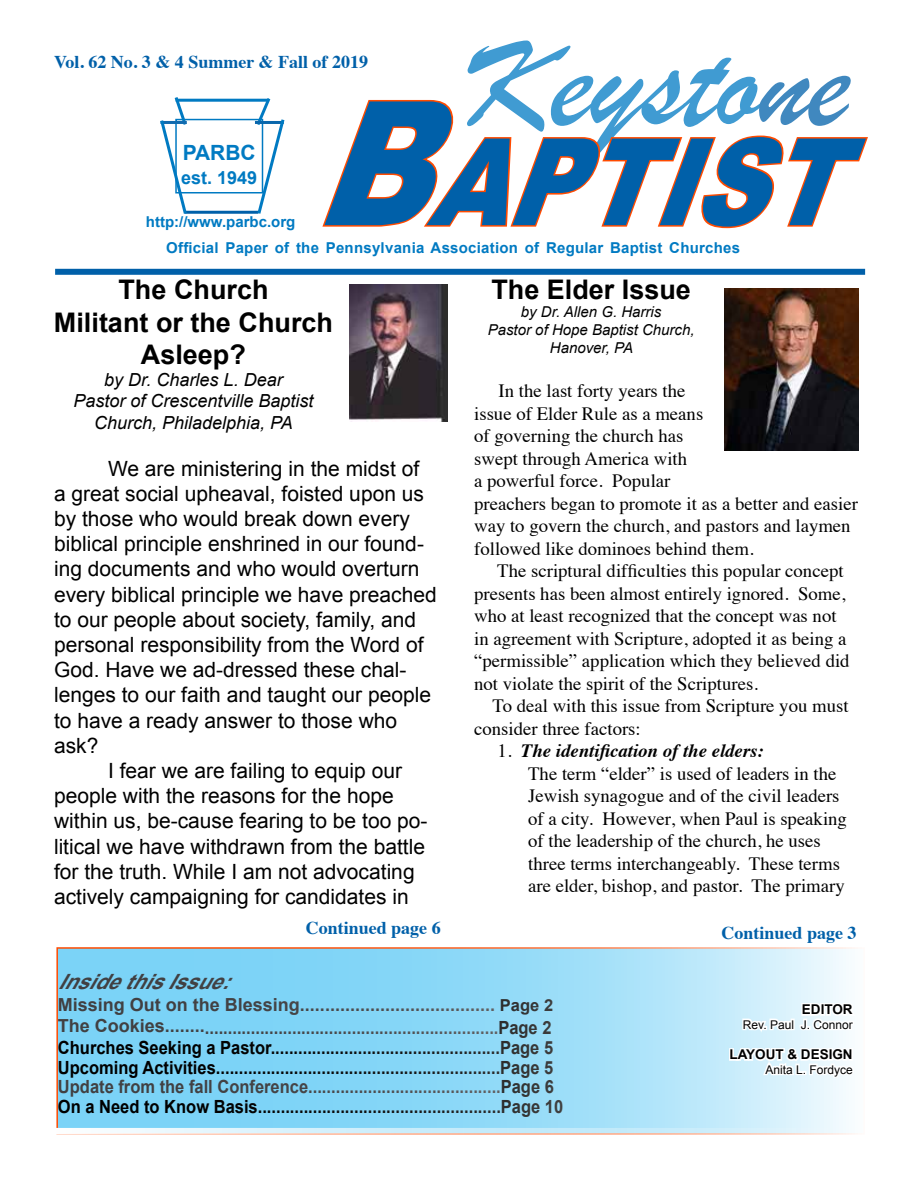
<style>
.page{position:relative;width:918px;height:1188px;background:#fff}
.page>*{position:absolute;margin:0;border:0;box-sizing:border-box;transform-origin:0 0}
.t1{font:135px "Brush Script";color:#409bd2}
.t2{font:italic 900 120.9px "Arial";color:#0060a9;scale:.84 1}
.t3{font:700 27px/32.4px "Arial";color:#000;text-align:center}
.t4{font:21px "Arial";color:#000}
.t5{font:italic 700 21px "Arial";color:#414042}
.t6{font:700 21px "Arial";color:#007ac2}
.t7{font:18.75px/22.5px "Times";color:#000}
.t8{font:700 18.15px/19.8px "Arial";color:#000;scale:.91 1}
.t9{font:italic 18px/21.6px "Arial";color:#000;text-align:center}
.t10{font:700 18px "Arial";color:#414042}
.t11{font:700 18px "Times";color:#0060a9}
.t12{font:700 18px "Arial";color:#007ac2}
.t13{font:700 15px "Arial";letter-spacing:.015em;color:#007ac2}
.t14{font:italic 15px/18px "Arial";color:#000;text-align:center}
.t15{font:700 13.5px "Arial";color:#000}
.t16{font:12px "Arial";color:#000}
.s1{color:#4088bf}
.s2{font-size:172.8px}
.s3{font-weight:700;font-style:italic}
.s4{font-size:16.5px;color:#000}
.s5{font-size:18px;color:#414042}
.s6{color:#414042}
</style>
<div class="page">
<div style="left:175px;top:119px;width:88px;height:75px;border:2px solid #007ac2"></div>
<svg style="left:322px;top:99px;width:546px;height:130px"></svg>
<hr style="left:176px;top:99px;width:93px;height:3px;background:#007ac2">
<hr style="left:185px;top:211px;width:73px;height:3px;background:#0060a9">
<svg style="left:254px;top:98px;width:31px;height:116px"></svg>
<svg style="left:160px;top:97px;width:29px;height:117px"></svg>
<svg style="left:59px;top:950px;width:787px;height:178px;background:#94dbf8"></svg>
<svg style="left:56px;top:1128px;width:799px;height:7px;background:#e0e6e8"></svg>
<svg style="left:727px;top:1001px;width:119px;height:84px"></svg>
<div style="left:55px;top:269px;width:810px;height:6px;background:#0060a9"></div>
<img style="left:725px;top:289px;width:134px;height:162px">
<img style="left:349px;top:284px;width:98px;height:137px">
<h1 class="t1" style="left:462px;top:-7px;width:404px">Keysto<span class="s1">ne</span></h1>
<p class="t11" style="left:54px;top:44px;width:316px">Vol. 62 No. 3 &amp; 4 Summer &amp; Fall of 2019</p>
<h2 class="t2" style="left:314px;top:94px;width:697px"><span class="s2">B</span>aptist</h2>
<p class="t6" style="left:183px;top:139px;width:75px">PARBC</p>
<p class="t12" style="left:181px;top:166px;width:78px">est. 1949</p>
<p class="t13" style="left:146px;top:212px;width:151px">http://www.parbc.org</p>
<p class="t13" style="left:166px;top:238px;width:575px">Official Paper of the Pennsylvania Association of Regular Baptist Churches</p>
<h3 class="t3" style="left:54px;top:274px;width:281px">The Church<br>Militant or the Church<br>Asleep?</h3>
<p class="t9" style="left:73px;top:369px;width:242px">by Dr. Charles L. Dear<br>Pastor of Crescentville Baptist<br>Church, Philadelphia, PA</p>
<p class="t4" style="left:108px;top:454px;width:313px">We are ministering in the midst of</p>
<p class="t4" style="left:54px;top:480px;width:372px">a great social upheaval, foisted upon us</p>
<p class="t4" style="left:54px;top:505px;width:357px">by those who would break down every</p>
<p class="t4" style="left:54px;top:530px;width:372px">biblical principle enshrined in our found-</p>
<p class="t4" style="left:54px;top:555px;width:367px">ing documents and who would overturn</p>
<p class="t4" style="left:54px;top:580px;width:384px">every biblical principle we have preached</p>
<p class="t4" style="left:54px;top:606px;width:364px">to our people about society, family, and</p>
<p class="t4" style="left:54px;top:631px;width:371px">personal responsibility from the Word of</p>
<p class="t4" style="left:54px;top:656px;width:354px">God. Have we ad-dressed these chal-</p>
<p class="t4" style="left:54px;top:681px;width:379px">lenges to our faith and taught our people</p>
<p class="t4" style="left:54px;top:706px;width:345px">to have a ready answer to those who</p>
<p class="t4" style="left:54px;top:732px;width:46px">ask?</p>
<p class="t4" style="left:108px;top:757px;width:296px">I fear we are failing to equip our</p>
<p class="t4" style="left:54px;top:782px;width:341px">people with the reasons for the hope</p>
<p class="t4" style="left:54px;top:807px;width:375px">within us, be-cause fearing to be too po-</p>
<p class="t4" style="left:54px;top:832px;width:373px">litical we have withdrawn from the battle</p>
<p class="t4" style="left:54px;top:858px;width:362px">for the truth. While I am not advocating</p>
<p class="t4" style="left:54px;top:883px;width:356px">actively campaigning for candidates in</p>
<h3 class="t3" style="left:491px;top:274px;width:201px">The Elder Issue</h3>
<p class="t14" style="left:488px;top:303px;width:208px">by Dr. Allen G. Harris<br>Pastor of Hope Baptist Church,<br>Hanover, PA</p>
<p class="t7" style="left:474px;top:378px;width:385px;text-indent:24px">In the last forty years the<br>issue of Elder Rule as a means<br>of governing the church has<br>swept through America with<br>a powerful force. Popular<br>preachers began to promote it as a better and easier way to govern the church, and pastors and laymen followed like dominoes behind them.</p>
<p class="t7" style="left:474px;top:558px;width:377px;text-indent:23px">The scriptural difficulties this popular concept presents has been almost entirely ignored. Some, who at least recognized that the concept was not in agreement with Scripture, adopted it as being a “permissible” application which they believed did not violate the spirit of the Scriptures.</p>
<p class="t7" style="left:474px;top:693px;width:376px;text-indent:18px">To deal with this issue from Scripture you must consider three factors:</p>
<p class="t7" style="left:528px;top:738px;width:320px;text-indent:-31px">1. <span class="s3">The identification of the elders:<br></span>The term “elder” is used of leaders in the Jewish synagogue and of the civil leaders of a city. However, when Paul is speaking of the leadership of the church, he uses three terms interchangeably. These terms are elder, bishop, and pastor. The primary</p>
<p class="t11" style="left:306px;top:910px;width:137px">Continued page 6</p>
<p class="t11" style="left:722px;top:915px;width:137px">Continued page 3</p>
<p class="t5" style="left:58px;top:968px;width:189px">InsidethisIssue:</p>
<p class="t10" style="left:58px;top:992px;width:497px">Missing Out on the Blessing....................................... <span class="s4">Page 2</span></p>
<p class="t8" style="left:58px;top:1018px;width:557px"><span class="s5">The Cookies........</span><span class="s6">................................................................</span>Page 2<br>Churches Seeking a Pastor..................................................Page 5<br>Upcoming Activities..............................................................Page 5<br><span class="s6">Update from the fall Conference..........................................</span>Page 6<br>On a Need to Know Basis.....................................................Page 10</p>
<p class="t15" style="left:802px;top:1001px;width:48px">Editor</p>
<p class="t16" style="left:743px;top:1017px;width:111px">Rev. Paul J. Connor</p>
<p class="t15" style="left:729px;top:1046px;width:125px">Layout &amp; Design</p>
<p class="t16" style="left:765px;top:1062px;width:89px">Anita L. Fordyce</p>
</div>
